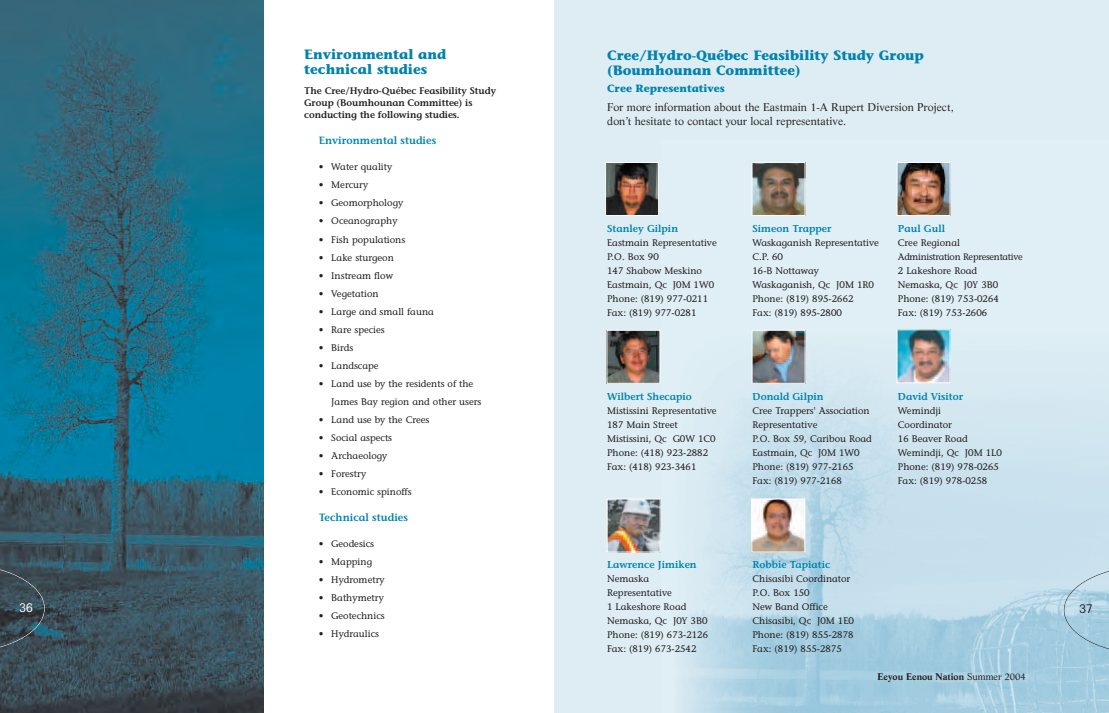
<style>
.page{position:relative;width:1109px;height:713px;background:#fff}
.page>*{position:absolute;margin:0;border:0;box-sizing:border-box;transform-origin:0 0}
.t1{font:700 13.5px/15px "Stone Informal";color:#0083ac}
.t2{font:condensed 12px "Avant Garde";color:#231f20}
.t3{font:condensed 12px "Avant Garde";color:#fff}
.t4{font:11px/14px "Life";color:#231f20}
.t5{font:600 10.5px "Stone Informal";color:#0083ac}
.t6{font:700 10.5px "Stone Informal";color:#0083ac}
.t7{font:600 10px "Stone Informal";color:#0083ac}
.t8{font:9.5px/14px "Stone Informal";color:#231f20}
.t9{font:600 9.5px/12px "Stone Informal";letter-spacing:-.005em;color:#231f20}
.t10{font:700 9.5px "Life";color:#231f20}
.t11{font:9.2px "Stone Informal";letter-spacing:-.03em;color:#231f20}
.s1{font-weight:400}
</style>
<div class="page">
<div style="left:554px;top:0;width:555px;height:713px;background:#deecf3"></div>
<img style="left:685px;top:162px;width:424px;height:551px">
<svg style="left:1064px;top:565px;width:45px;height:90px"></svg>
<img style="left:0;top:0;width:264px;height:713px">
<svg style="left:0;top:564px;width:45px;height:89px"></svg>
<img style="left:607px;top:164px;width:50px;height:50px">
<div style="left:605px;top:162px;width:54px;height:54px;border:1px solid #fff"></div>
<img style="left:753px;top:164px;width:50px;height:50px">
<div style="left:751px;top:162px;width:54px;height:54px;border:1px solid #fff"></div>
<img style="left:753px;top:500px;width:50px;height:50px">
<div style="left:751px;top:498px;width:54px;height:54px;border:1px solid #fff"></div>
<img style="left:608px;top:332px;width:50px;height:50px">
<div style="left:606px;top:330px;width:54px;height:54px;border:1px solid #fff"></div>
<img style="left:753px;top:332px;width:50px;height:50px">
<div style="left:751px;top:330px;width:54px;height:54px;border:1px solid #fff"></div>
<img style="left:609px;top:500px;width:50px;height:50px">
<div style="left:607px;top:498px;width:54px;height:54px;border:1px solid #fff"></div>
<img style="left:898px;top:164px;width:50px;height:50px">
<div style="left:896px;top:162px;width:54px;height:54px;border:1px solid #fff"></div>
<img style="left:898px;top:331px;width:50px;height:50px">
<div style="left:896px;top:329px;width:54px;height:54px;border:1px solid #fff"></div>
<p class="t3" style="left:19px;top:603px;width:15px">36</p>
<h1 class="t1" style="left:304px;top:49px;width:144px">Environmental and technical studies</h1>
<p class="t9" style="left:304px;top:86px;width:193px">The Cree/Hydro-Québec Feasibility Study<br>Group (Boumhounan Committee) is conducting the following studies.</p>
<p class="t5" style="left:319px;top:137px;width:119px">Environmental studies</p>
<p class="t8" style="left:319px;top:160px;width:75px">• Water quality</p>
<p class="t8" style="left:319px;top:178px;width:51px">• Mercury</p>
<p class="t8" style="left:319px;top:196px;width:86px">• Geomorphology</p>
<p class="t8" style="left:319px;top:214px;width:80px">• Oceanography</p>
<p class="t8" style="left:319px;top:232px;width:88px">• Fish populations</p>
<p class="t8" style="left:319px;top:250px;width:77px">• Lake sturgeon</p>
<p class="t8" style="left:319px;top:268px;width:76px">• Instream flow</p>
<p class="t8" style="left:319px;top:286px;width:61px">• Vegetation</p>
<p class="t8" style="left:319px;top:304px;width:117px">• Large and small fauna</p>
<p class="t8" style="left:319px;top:322px;width:68px">• Rare species</p>
<p class="t8" style="left:319px;top:340px;width:36px">• Birds</p>
<p class="t8" style="left:319px;top:358px;width:61px">• Landscape</p>
<p class="t8" style="left:331px;top:374px;width:152px;line-height:18px;text-indent:-13px">• Land use by the residents of the<br>James Bay region and other users</p>
<p class="t8" style="left:319px;top:412px;width:112px">• Land use by the Crees</p>
<p class="t8" style="left:319px;top:430px;width:75px">• Social aspects</p>
<p class="t8" style="left:319px;top:448px;width:70px">• Archaeology</p>
<p class="t8" style="left:319px;top:466px;width:49px">• Forestry</p>
<p class="t8" style="left:319px;top:484px;width:94px">• Economic spinoffs</p>
<p class="t5" style="left:319px;top:513px;width:91px">Technical studies</p>
<p class="t8" style="left:319px;top:536px;width:57px">• Geodesics</p>
<p class="t8" style="left:319px;top:554px;width:55px">• Mapping</p>
<p class="t8" style="left:319px;top:572px;width:68px">• Hydrometry</p>
<p class="t8" style="left:319px;top:590px;width:67px">• Bathymetry</p>
<p class="t8" style="left:319px;top:608px;width:67px">• Geotechnics</p>
<p class="t8" style="left:319px;top:626px;width:62px">• Hydraulics</p>
<h1 class="t1" style="left:607px;top:49px;width:318px">Cree/Hydro-Québec Feasibility Study Group (Boumhounan Committee)</h1>
<p class="t6" style="left:607px;top:84px;width:119px">Cree Representatives</p>
<p class="t4" style="left:607px;top:101px;width:348px">For more information about the Eastmain 1-A Rupert Diversion Project, don’t hesitate to contact your local representative.</p>
<p class="t7" style="left:607px;top:225px;width:72px">Stanley Gilpin</p>
<p class="t8" style="left:607px;top:236px;width:111px">Eastmain Representative<br>P.O. Box 90<br>147 Shabow Meskino<br>Eastmain, Qc J0M 1W0<br>Phone: (819) 977-0211<br>Fax: (819) 977-0281</p>
<p class="t7" style="left:607px;top:393px;width:86px">Wilbert Shecapio</p>
<p class="t8" style="left:607px;top:404px;width:111px">Mistissini Representative<br>187 Main Street<br>Mistissini, Qc G0W 1C0<br>Phone: (418) 923-2882<br>Fax: (418) 923-3461</p>
<p class="t7" style="left:607px;top:561px;width:91px">Lawrence Jimiken</p>
<p class="t8" style="left:607px;top:572px;width:103px">Nemaska<br>Representative<br>1 Lakeshore Road<br>Nemaska, Qc J0Y 3B0<br>Phone: (819) 673-2126<br>Fax: (819) 673-2542</p>
<p class="t7" style="left:752px;top:225px;width:80px">Simeon Trapper</p>
<p class="t8" style="left:752px;top:236px;width:128px">Waskaganish Representative<br>C.P. 60<br>16-B Nottaway<br>Waskaganish, Qc J0M 1R0<br>Phone: (819) 895-2662<br>Fax: (819) 895-2800</p>
<p class="t7" style="left:898px;top:225px;width:49px">Paul Gull</p>
<p class="t8" style="left:898px;top:236px;width:64px">Cree Regional</p>
<p class="t11" style="left:898px;top:251px;width:126px">Administration Representative</p>
<p class="t8" style="left:898px;top:264px;width:103px">2 Lakeshore Road<br>Nemaska, Qc J0Y 3B0<br>Phone: (819) 753-0264<br>Fax: (819) 753-2606</p>
<p class="t7" style="left:752px;top:393px;width:73px">Donald Gilpin</p>
<p class="t8" style="left:752px;top:404px;width:121px">Cree Trappers' Association<br>Representative<br>P.O. Box 59, Caribou Road<br>Eastmain, Qc J0M 1W0<br>Phone: (819) 977-2165<br>Fax: (819) 977-2168</p>
<p class="t7" style="left:898px;top:393px;width:67px">David Visitor</p>
<p class="t8" style="left:898px;top:404px;width:106px">Wemindji<br>Coordinator<br>16 Beaver Road<br>Wemindji, Qc J0M 1L0<br>Phone: (819) 978-0265<br>Fax: (819) 978-0258</p>
<p class="t7" style="left:752px;top:561px;width:79px">Robbie Tapiatic</p>
<p class="t8" style="left:752px;top:572px;width:103px">Chisasibi Coordinator<br>P.O. Box 150<br>New Band Office<br>Chisasibi, Qc J0M 1E0<br>Phone: (819) 855-2878<br>Fax: (819) 855-2875</p>
<p class="t10" style="left:877px;top:673px;width:150px">Eeyou Eenou Nation <span class="s1">Summer 2004</span></p>
<p class="t2" style="left:1079px;top:604px;width:15px">37</p>
</div>
